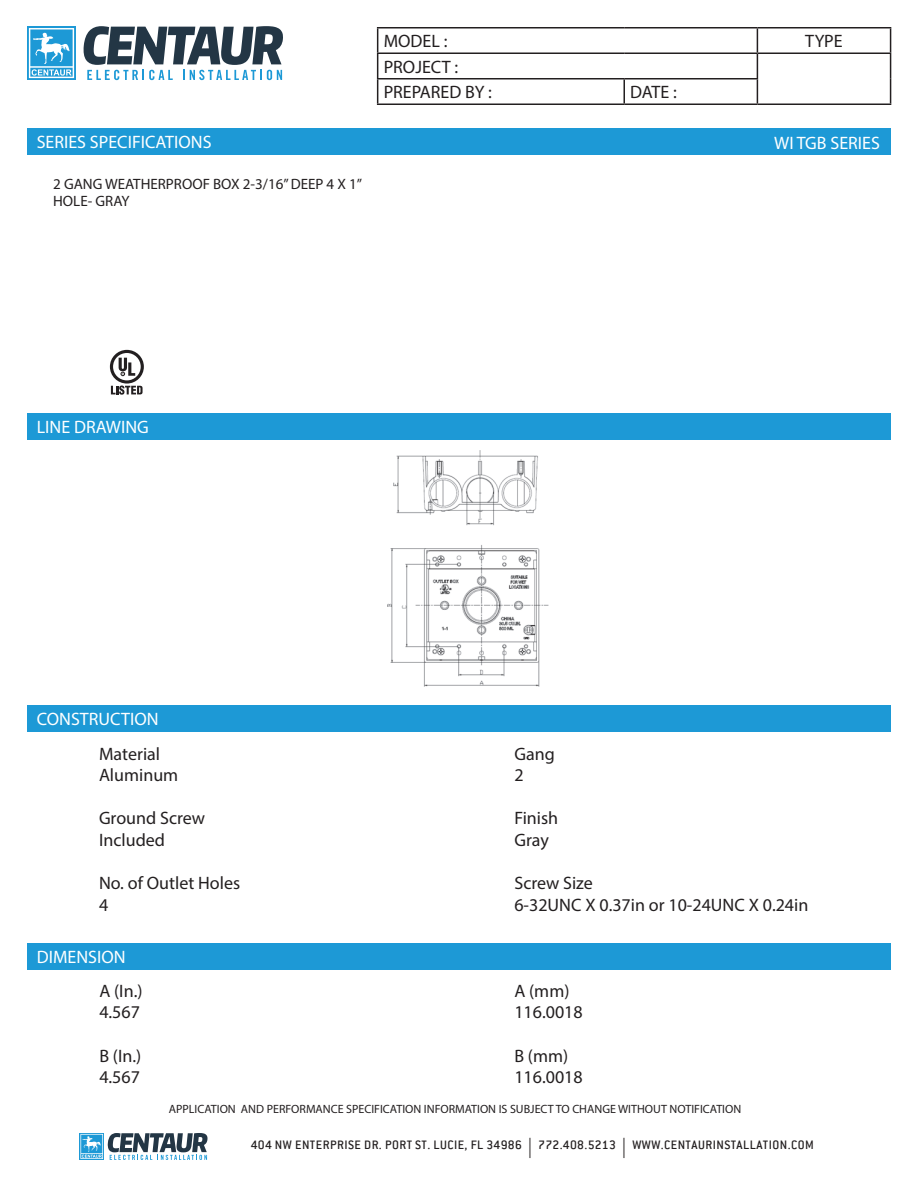
<style>
.page{position:relative;width:918px;height:1188px;background:#fff}
.page>*{position:absolute;margin:0;border:0;box-sizing:border-box;transform-origin:0 0}
.t1{font:18px/21.6px "Myriad Pro";color:#231f20}
.t2{font:18px "Myriad Pro";color:#fff}
.t3{font:15px/16.5px "Myriad Pro";color:#231f20}
.t4{font:500 13.5px "Conduit ITC";letter-spacing:.035em;color:#231f20}
.t5{font:12px "Myriad Pro";color:#231f20}
.s1{font-family:"Myriad Pro";font-weight:400;font-size:20.25px}
</style>
<div class="page">
<svg style="left:80px;top:1133px;width:128px;height:27px"></svg>
<hr style="left:377px;top:27px;width:247px;height:1px;background:#231f20">
<hr style="left:624px;top:27px;width:133px;height:1px;background:#231f20">
<hr style="left:757px;top:27px;width:134px;height:1px;background:#231f20">
<hr style="left:377px;top:52px;width:247px;height:2px;background:#231f20">
<hr style="left:624px;top:52px;width:133px;height:2px;background:#231f20">
<hr style="left:757px;top:52px;width:134px;height:2px;background:#231f20">
<hr style="left:377px;top:78px;width:247px;height:2px;background:#231f20">
<svg style="left:377px;top:28px;width:1px;height:76px"></svg>
<hr style="left:624px;top:78px;width:134px;height:2px;background:#231f20">
<hr style="left:623px;top:80px;width:2px;height:24px;background:#231f20">
<svg style="left:757px;top:28px;width:1px;height:76px"></svg>
<svg style="left:890px;top:28px;width:1px;height:76px"></svg>
<hr style="left:377px;top:104px;width:247px;height:1px;background:#231f20">
<hr style="left:624px;top:104px;width:133px;height:1px;background:#231f20">
<hr style="left:757px;top:104px;width:134px;height:1px;background:#231f20">
<div style="left:27px;top:129px;width:864px;height:26px;background:#1d99d6"></div>
<div style="left:27px;top:414px;width:864px;height:26px;background:#1d99d6"></div>
<div style="left:27px;top:705px;width:864px;height:27px;background:#1d99d6"></div>
<div style="left:27px;top:26px;width:49px;height:54px;background:linear-gradient(to right,#32a2d9,#32a2d9)"></div>
<svg style="left:29px;top:28px;width:45px;height:50px"></svg>
<svg style="left:83px;top:26px;width:200px;height:54px"></svg>
<img style="left:387px;top:451px;width:161px;height:236px">
<div style="left:27px;top:943px;width:864px;height:26px;background:#1d99d6"></div>
<svg style="left:110px;top:350px;width:34px;height:45px"></svg>
<p class="t2" style="left:37px;top:131px;width:176px">SERIES SPECIFICATIONS</p>
<p class="t3" style="left:53px;top:176px;width:311px">2 GANG WEATHERPROOF BOX 2-3/16” DEEP 4 X 1”<br>HOLE- GRAY</p>
<p class="t1" style="left:384px;top:30px;width:65px">MODEL :</p>
<p class="t1" style="left:805px;top:30px;width:39px">TYPE</p>
<p class="t1" style="left:384px;top:54px;width:110px;line-height:25.5px">PROJECT :<br>PREPARED BY :</p>
<p class="t1" style="left:630px;top:81px;width:48px">DATE :</p>
<p class="t2" style="left:774px;top:132px;width:107px">WI TGB SERIES</p>
<p class="t2" style="left:37px;top:416px;width:114px">LINE DRAWING</p>
<p class="t2" style="left:37px;top:708px;width:123px">CONSTRUCTION</p>
<p class="t1" style="left:99px;top:743px;width:81px">Material<br>Aluminum</p>
<p class="t1" style="left:99px;top:807px;width:108px">Ground Screw<br>Included</p>
<p class="t1" style="left:99px;top:872px;width:143px">No. of Outlet Holes<br>4</p>
<p class="t2" style="left:37px;top:946px;width:90px">DIMENSION</p>
<p class="t1" style="left:99px;top:980px;width:45px">A (In.)<br>4.567</p>
<p class="t1" style="left:99px;top:1044px;width:43px">B (In.)<br>4.567</p>
<p class="t1" style="left:514px;top:743px;width:42px">Gang<br>2</p>
<p class="t1" style="left:514px;top:807px;width:45px">Finish<br>Gray</p>
<p class="t1" style="left:514px;top:872px;width:296px">Screw Size<br>6-32UNC X 0.37in or 10-24UNC X 0.24in</p>
<p class="t1" style="left:514px;top:980px;width:70px">A (mm)<br>116.0018</p>
<p class="t1" style="left:514px;top:1044px;width:70px">B (mm)<br>116.0018</p>
<p class="t5" style="left:169px;top:1101px;width:574px">APPLICATION AND PERFORMANCE SPECIFICATION INFORMATION IS SUBJECT TO CHANGE WITHOUT NOTIFICATION</p>
<p class="t4" style="left:251px;top:1137px;width:565px">404 NW ENTERPRISE DR. PORT ST. LUCIE, FL 34986 <span class="s1">|</span> 772.408.5213 <span class="s1">|</span> WWW.CENTAURINSTALLATION.COM</p>
</div>
